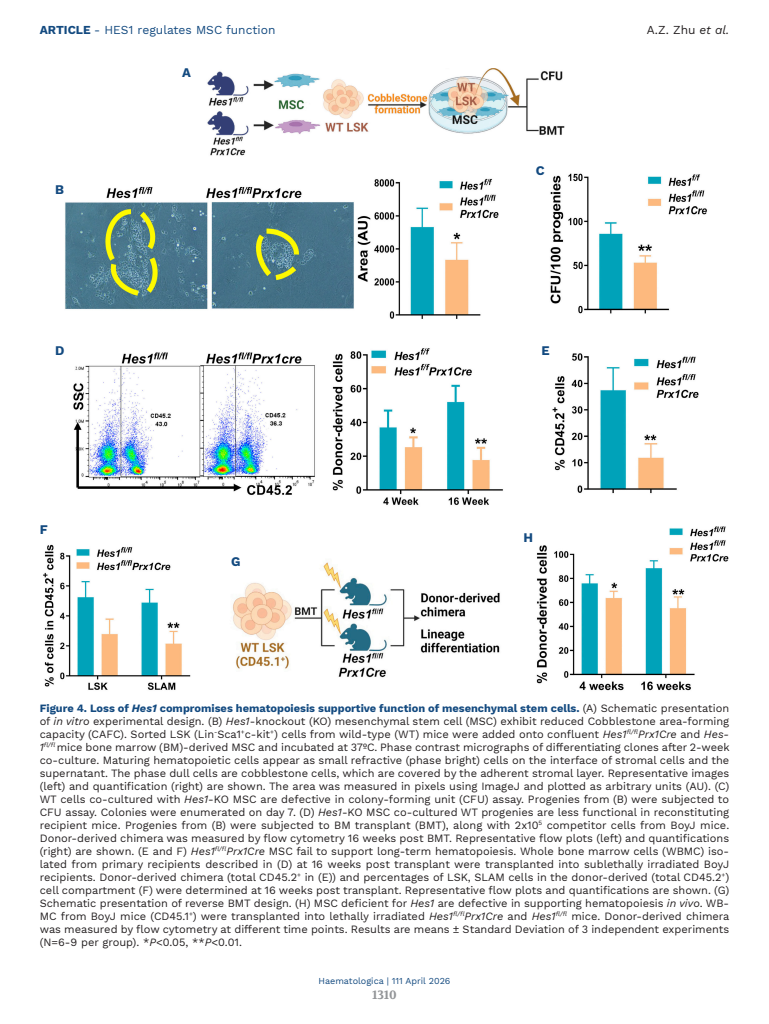
<style>
.page{position:relative;width:769px;height:1024px;background:#fff}
.page>*{position:absolute;margin:0;border:0;box-sizing:border-box;transform-origin:0 0}
.LETTERE_Figure{font:700 13px "Work Sans";color:#134a80}
.t1{font:12px "Work Sans";color:#134a80}
.t2{font:12px "Work Sans";color:#231f20}
.t3{font:700 12px "Volkhov";color:#939598}
.DIDA_Figura{font:11px/13px "Work Sans";color:#231f20;text-align:justify}
.t4{font:9px "Work Sans";color:#134a80}
.s1{font-weight:700}
.s2{font-style:italic}
.s3{font-weight:700;color:#134a80}
.s4{font-weight:700;font-style:italic;color:#134a80}
</style>
<div class="page">
<img style="left:43px;top:68px;width:686px;height:623px">
<p class="t1" style="left:40px;top:23px;width:237px"><span class="s1">ARTICLE</span> - HES1 regulates MSC function</p>
<p class="t2" style="left:646px;top:23px;width:84px">A.Z. Zhu <span class="s2">et al.</span></p>
<p class="LETTERE_Figure" style="left:55px;top:182px;width:10px">B</p>
<p class="LETTERE_Figure" style="left:55px;top:343px;width:11px">D</p>
<p class="LETTERE_Figure" style="left:40px;top:522px;width:9px">F</p>
<p class="LETTERE_Figure" style="left:182px;top:65px;width:10px">A</p>
<p class="LETTERE_Figure" style="left:231px;top:554px;width:11px">G</p>
<p class="LETTERE_Figure" style="left:535px;top:163px;width:10px">C</p>
<p class="LETTERE_Figure" style="left:541px;top:343px;width:10px">E</p>
<p class="LETTERE_Figure" style="left:523px;top:529px;width:11px">H</p>
<p class="DIDA_Figura" style="left:40px;top:701px;width:691px"><span class="s3">Figure 4. Loss of</span> <span class="s4">Hes1</span> <span class="s3">compromises hematopoiesis supportive function of mesenchymal stem cells.</span> (A) Schematic presentation of <span class="s2">in vitro</span> experimental design. (B) <span class="s2">Hes1</span>-knockout (KO) mesenchymal stem cell (MSC) exhibit reduced Cobblestone area-forming capacity (CAFC). Sorted LSK (Lin<sup>-</sup>Sca1<sup>+</sup>c-kit<sup>+</sup>) cells from wild-type (WT) mice were added onto confluent <span class="s2">Hes1</span><sup>fl/fl</sup><span class="s2">Prx1Cre</span> and <span class="s2">Hes-1</span><sup>fl/fl</sup> mice bone marrow (BM)-derived MSC and incubated at 37ºC. Phase contrast micrographs of differentiating clones after 2-week co-culture. Maturing hematopoietic cells appear as small refractive (phase bright) cells on the interface of stromal cells and the supernatant. The phase dull cells are cobblestone cells, which are covered by the adherent stromal layer. Representative images (left) and quantification (right) are shown. The area was measured in pixels using ImageJ and plotted as arbitrary units (AU). (C)<br>WT cells co-cultured with <span class="s2">Hes1</span>-KO MSC are defective in colony-forming unit (CFU) assay. Progenies from (B) were subjected to CFU assay. Colonies were enumerated on day 7. (D) <span class="s2">Hes1</span>-KO MSC co-cultured WT progenies are less functional in reconstituting recipient mice. Progenies from (B) were subjected to BM transplant (BMT), along with 2x10<sup>5</sup> competitor cells from BoyJ mice.<br>Donor-derived chimera was measured by flow cytometry 16 weeks post BMT. Representative flow plots (left) and quantifications (right) are shown. (E and F) <span class="s2">Hes1</span><sup>fl/fl</sup><span class="s2">Prx1Cre</span> MSC fail to support long-term hematopoiesis. Whole bone marrow cells (WBMC) iso&shy;lated from primary recipients described in (D) at 16 weeks post transplant were transplanted into sublethally irradiated BoyJ recipients. Donor-derived chimera (total CD45.2<sup>+</sup> in (E)) and percentages of LSK, SLAM cells in the donor-derived (total CD45.2<sup>+</sup>) cell compartment (F) were determined at 16 weeks post transplant. Representative flow plots and quantifications are shown. (G)<br>Schematic presentation of reverse BMT design. (H) MSC deficient for <span class="s2">Hes1</span> are defective in supporting hematopoiesis <span class="s2">in vivo</span>. WB-MC from BoyJ mice (CD45.1<sup>+</sup>) were transplanted into lethally irradiated <span class="s2">Hes1</span><sup>fl/fl</sup><span class="s2">Prx1Cre</span> and <span class="s2">Hes1</span><sup>fl/fl</sup> mice. Donor-derived chimera was measured by flow cytometry at different time points. Results are means ± Standard Deviation of 3 independent experiments (N=6-9 per group). *<span class="s2">P</span>&lt;0.05, **<span class="s2">P</span>&lt;0.01.</p>
<p class="t4" style="left:318px;top:975px;width:133px">Haematologica | 111 April 2026</p>
<p class="t3" style="left:372px;top:987px;width:26px">1310</p>
</div>
